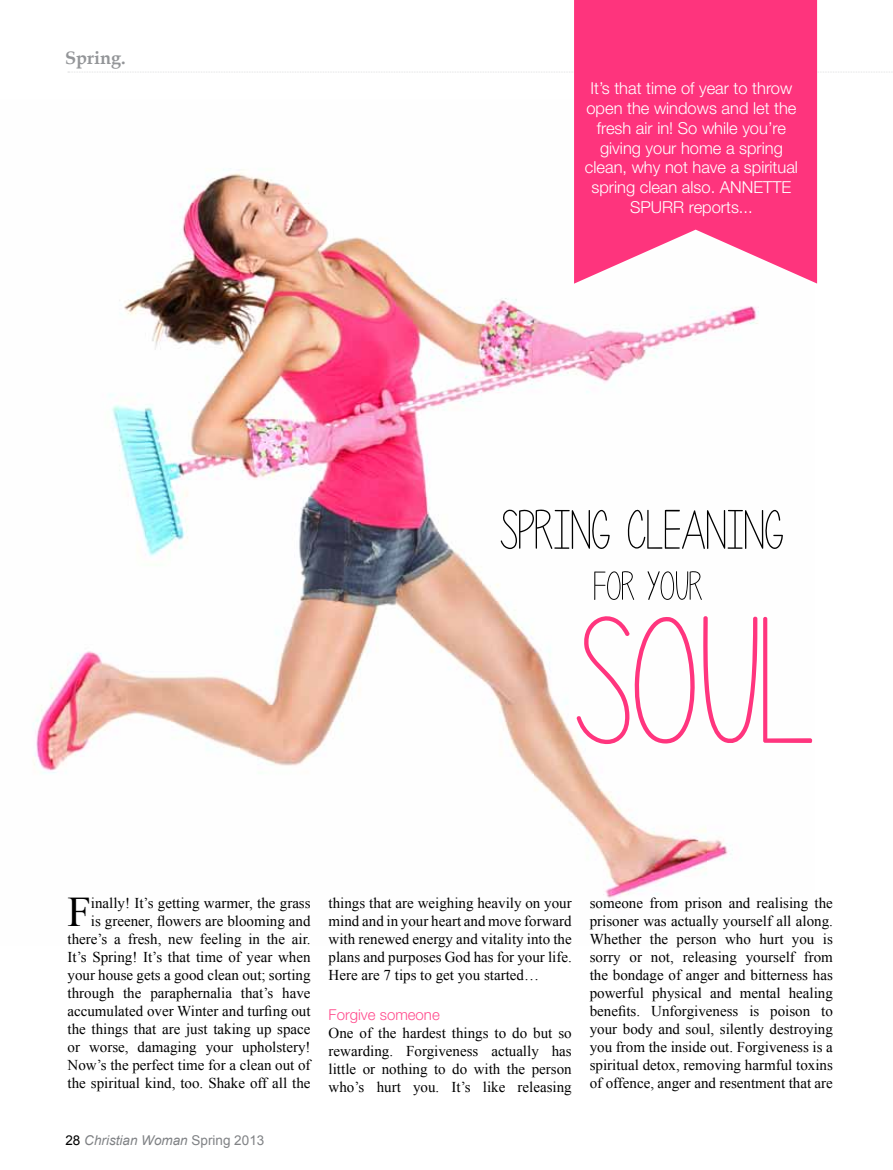
<style>
.page{position:relative;width:893px;height:1170px;background:#fff}
.page>*{position:absolute;margin:0;border:0;box-sizing:border-box;transform-origin:0 0}
.t1{font:42.15px "Times New Roman";color:#000}
.t2{font:700 18px "Book Antiqua";color:#939598}
.t3{font:300 16.5px/19.8px "Helvetica Neue";color:#fff;text-align:center}
.t4{font:15px/18px "Times New Roman";color:#000;text-align:justify}
.t5{font:300 15px "Helvetica Neue";color:#ff4d8e}
.t6{font:italic 13.5px "Arial";color:#808285}
.s1{font-style:normal;color:#000}
.s2{font-style:normal}
</style>
<div class="page">
<img style="left:33px;top:168px;width:780px;height:735px">
<svg style="left:68px;top:72px;width:824px;height:1px"></svg>
<svg style="left:574px;top:0;width:243px;height:284px;background:#fe4789"></svg>
<svg style="left:501px;top:509px;width:282px;height:40px"></svg>
<svg style="left:594px;top:571px;width:108px;height:29px"></svg>
<svg style="left:576px;top:615px;width:236px;height:129px"></svg>
<p class="t2" style="left:65px;top:47px;width:62px">Spring.</p>
<p class="t3" style="left:585px;top:78px;width:215px">It’s that time of year to throw open the windows and let the fresh air in! So while you’re giving your home a spring clean, why not have a spiritual spring clean also. ANNETTE<br>SPURR reports...</p>
<p class="t4" style="left:68px;top:893px;width:245px;text-align:right">inally! It’s getting warmer, the grass<br>is greener, flowers are blooming and there’s a fresh, new feeling in the air.<br>It’s Spring! It’s that time of year when your house gets a good clean out; sorting through the paraphernalia that’s have accumulated over Winter and turfing out the things that are just taking up space or worse, damaging your upholstery!<br>Now’s the perfect time for a clean out of the spiritual kind, too. Shake off all the</p>
<p class="t4" style="left:329px;top:893px;width:245px">things that are weighing heavily on your mind and in your heart and move forward with renewed energy and vitality into the plans and purposes God has for your life.<br>Here are 7 tips to get you started…</p>
<h1 class="t1" style="left:68px;top:883px;width:25px">F</h1>
<p class="t5" style="left:329px;top:1004px;width:113px">Forgive someone</p>
<p class="t4" style="left:329px;top:1023px;width:245px">One of the hardest things to do but so rewarding. Forgiveness actually has little or nothing to do with the person who’s hurt you. It’s like releasing</p>
<p class="t6" style="left:65px;top:1131px;width:200px"><span class="s1">28</span> Christian Woman <span class="s2">Spring 2013</span></p>
<p class="t4" style="left:590px;top:893px;width:245px">someone from prison and realising the prisoner was actually yourself all along.<br>Whether the person who hurt you is sorry or not, releasing yourself from the bondage of anger and bitterness has powerful physical and mental healing benefits. Unforgiveness is poison to your body and soul, silently destroying you from the inside out. Forgiveness is a spiritual detox, removing harmful toxins of offence, anger and resentment that are</p>
</div>
